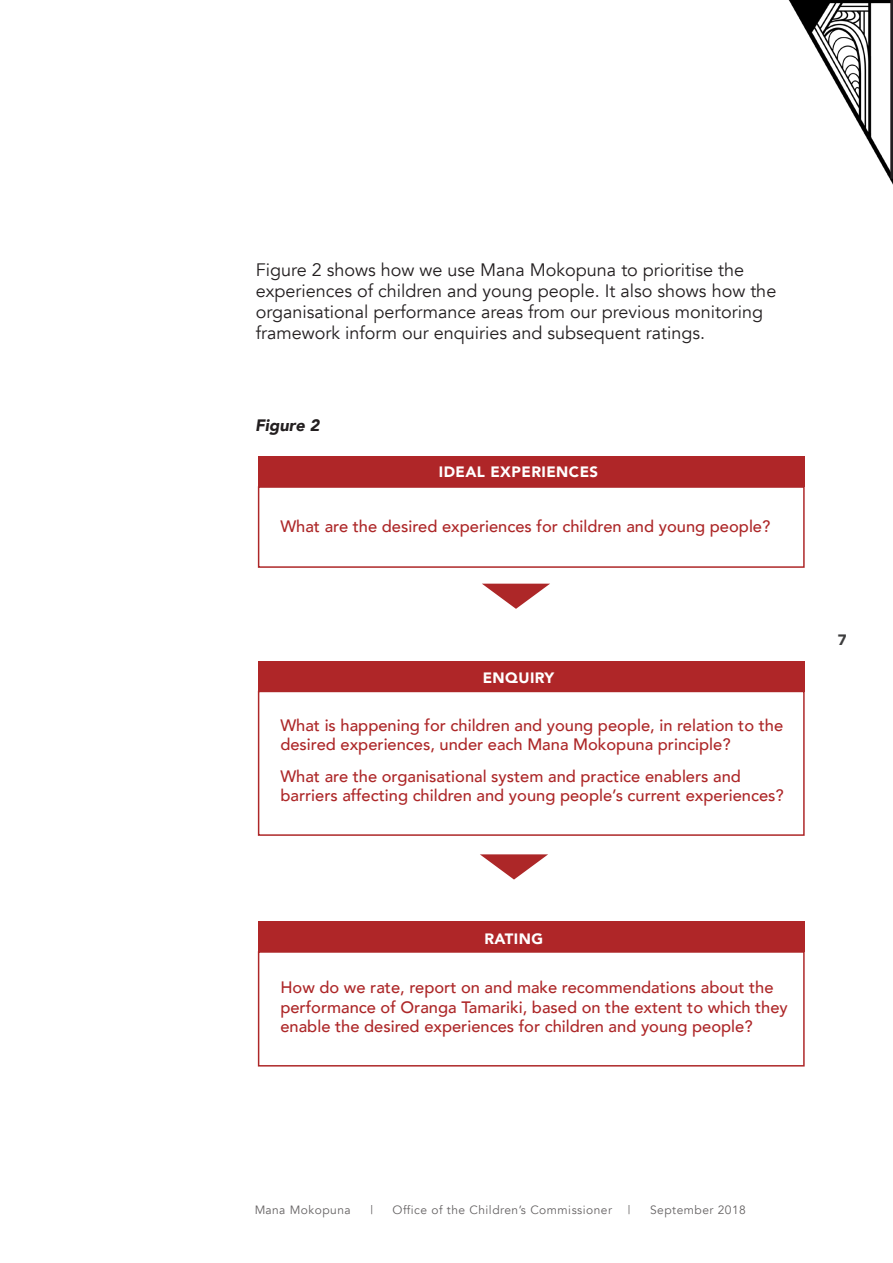
<style>
.page{position:relative;width:893px;height:1263px;background:#fff}
.page>*{position:absolute;margin:0;border:0;box-sizing:border-box;transform-origin:0 0}
.Body_Copy{font:18px/21px "Avenir";color:#231f20}
.Figure_2_Text{font:500 16.5px/19.5px "Avenir";color:#ad2728}
.Lowercase_Subheading{font:italic 900 16.5px "Avenir";color:#231f20}
.Figure_2_Header{font:900 15px "Avenir";letter-spacing:.03em;color:#fff}
.t1{font:900 15px "Avenir";color:#3c3c3d}
.t2{font:12px "Avenir";letter-spacing:.04em;color:#231f20}
</style>
<div class="page">
<div style="left:258px;top:921px;width:547px;height:30px;background:#af2628"></div>
<div style="left:258px;top:661px;width:547px;height:31px;background:#af2628"></div>
<div style="left:258px;top:456px;width:547px;height:30px;background:#af2628"></div>
<div style="left:258px;top:486px;width:547px;height:82px;border:2px solid #ad2728"></div>
<div style="left:258px;top:691px;width:547px;height:145px;border:2px solid #ad2728"></div>
<div style="left:258px;top:951px;width:547px;height:115px;border:2px solid #ad2728"></div>
<svg style="left:482px;top:584px;width:68px;height:25px"></svg>
<svg style="left:480px;top:854px;width:68px;height:25px"></svg>
<img style="left:788px;top:0;width:105px;height:185px">
<hr style="left:890px;top:0;width:3px;height:179px;background:#231f20">
<p class="Body_Copy" style="left:256px;top:260px;width:522px">Figure 2 shows how we use Mana Mokopuna to prioritise the experiences of children and young people. It also shows how the organisational performance areas from our previous monitoring framework inform our enquiries and subsequent ratings.</p>
<p class="Lowercase_Subheading" style="left:255px;top:411px;width:66px">Figure 2</p>
<p class="Figure_2_Header" style="left:439px;top:459px;width:161px">IDEAL EXPERIENCES</p>
<p class="Figure_2_Text" style="left:280px;top:516px;width:491px">What are the desired experiences for children and young people?</p>
<p class="Figure_2_Header" style="left:483px;top:664px;width:73px">ENQUIRY</p>
<p class="Figure_2_Text" style="left:280px;top:714px;width:504px">What is happening for children and young people, in relation to the desired experiences, under each Mana Mokopuna principle?</p>
<p class="Figure_2_Text" style="left:280px;top:765px;width:505px">What are the organisational system and practice enablers and barriers affecting children and young people’s current experiences?</p>
<p class="t1" style="left:838px;top:627px;width:10px">7</p>
<p class="Figure_2_Header" style="left:484px;top:926px;width:60px">RATING</p>
<p class="Figure_2_Text" style="left:280px;top:977px;width:509px">How do we rate, report on and make recommendations about the performance of Oranga Tamariki, based on the extent to which they enable the desired experiences for children and young people?</p>
<p class="t2" style="left:254px;top:1203px;width:98px">Mana Mokopuna</p>
<p class="t2" style="left:370px;top:1203px;width:4px">|</p>
<p class="t2" style="left:393px;top:1203px;width:221px">Office of the Children’s Commissioner</p>
<p class="t2" style="left:628px;top:1203px;width:4px">|</p>
<p class="t2" style="left:650px;top:1203px;width:97px">September 2018</p>
</div>
